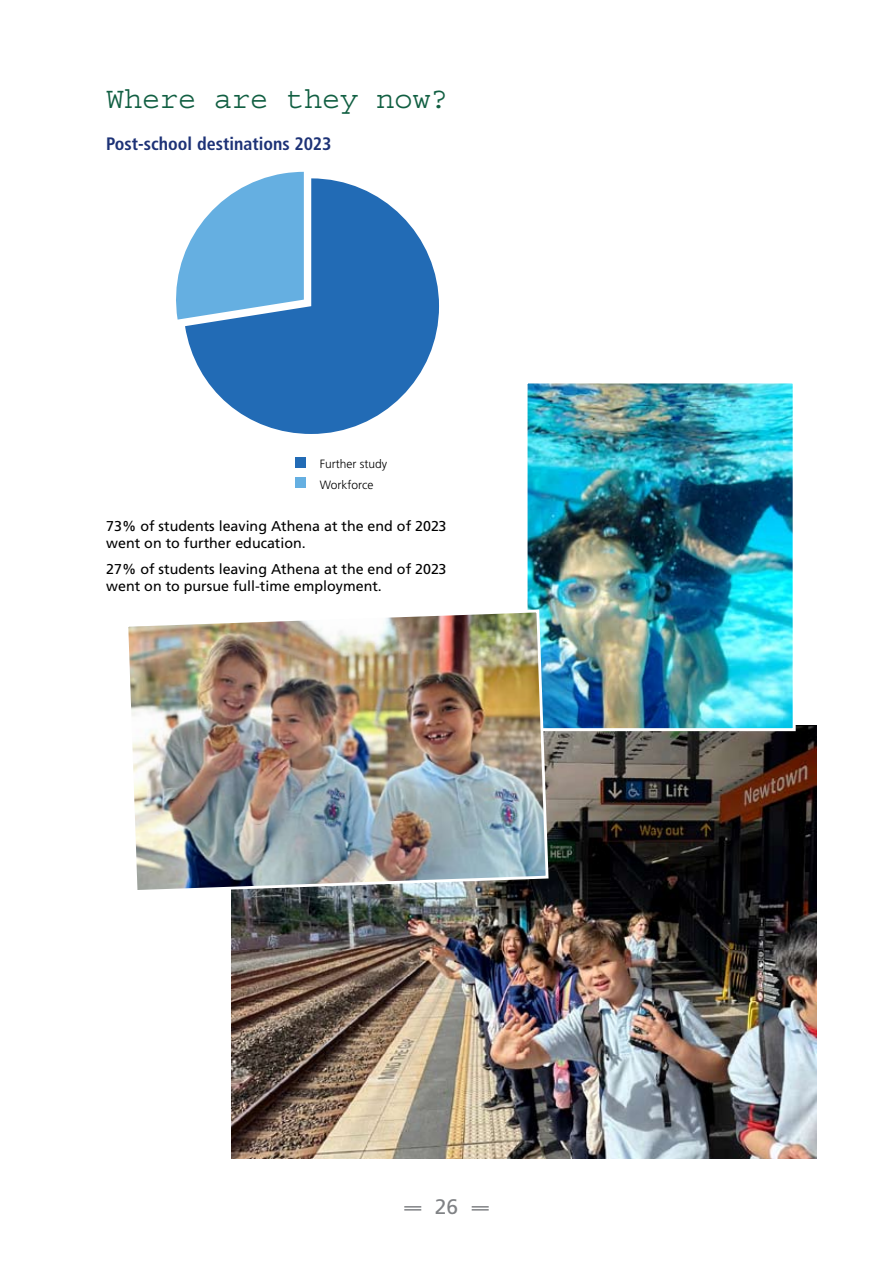
<style>
.page{position:relative;width:893px;height:1263px;background:#fff}
.page>*{position:absolute;margin:0;border:0;box-sizing:border-box;transform-origin:0 0}
.t1{font:30px "Courier";color:#115f42}
.t2{font:21px "Frutiger LT Std";color:#808285}
.t3{font:700 condensed 18px "Frutiger LT Std";color:#1d3276}
.t4{font:14.25px/17.1px "Frutiger LT Std";color:#000}
.t5{font:300 12px/21.1px "Frutiger LT Std";color:#000}
</style>
<div class="page">
<svg style="left:404px;top:1206px;width:17px;height:4px"></svg>
<svg style="left:472px;top:1206px;width:17px;height:4px"></svg>
<svg style="left:176px;top:172px;width:128px;height:148px"></svg>
<svg style="left:185px;top:178px;width:254px;height:256px;fill:#226bb5"></svg>
<div style="left:295px;top:457px;width:11px;height:10px;background:#226bb5"></div>
<div style="left:295px;top:477px;width:11px;height:11px;background:#65afe1"></div>
<img style="left:232px;top:726px;width:585px;height:433px">
<img style="left:529px;top:384px;width:263px;height:343px">
<div style="left:525px;top:380px;width:271px;height:351px;border:3px solid #fff"></div>
<img style="left:128px;top:608px;width:422px;height:286px">
<h1 class="t1" style="left:106px;top:83px;width:344px">Where are they now?</h1>
<p class="t3" style="left:106px;top:133px;width:227px">Post-school destinations 2023</p>
<p class="t5" style="left:320px;top:453px;width:69px">Further study<br>Workforce</p>
<p class="t4" style="left:106px;top:518px;width:342px">73% of students leaving Athena at the end of 2023 went on to further education.</p>
<p class="t4" style="left:106px;top:560px;width:342px">27% of students leaving Athena at the end of 2023 went on to pursue full-time employment.</p>
<h2 class="t2" style="left:435px;top:1194px;width:25px">26</h2>
</div>
